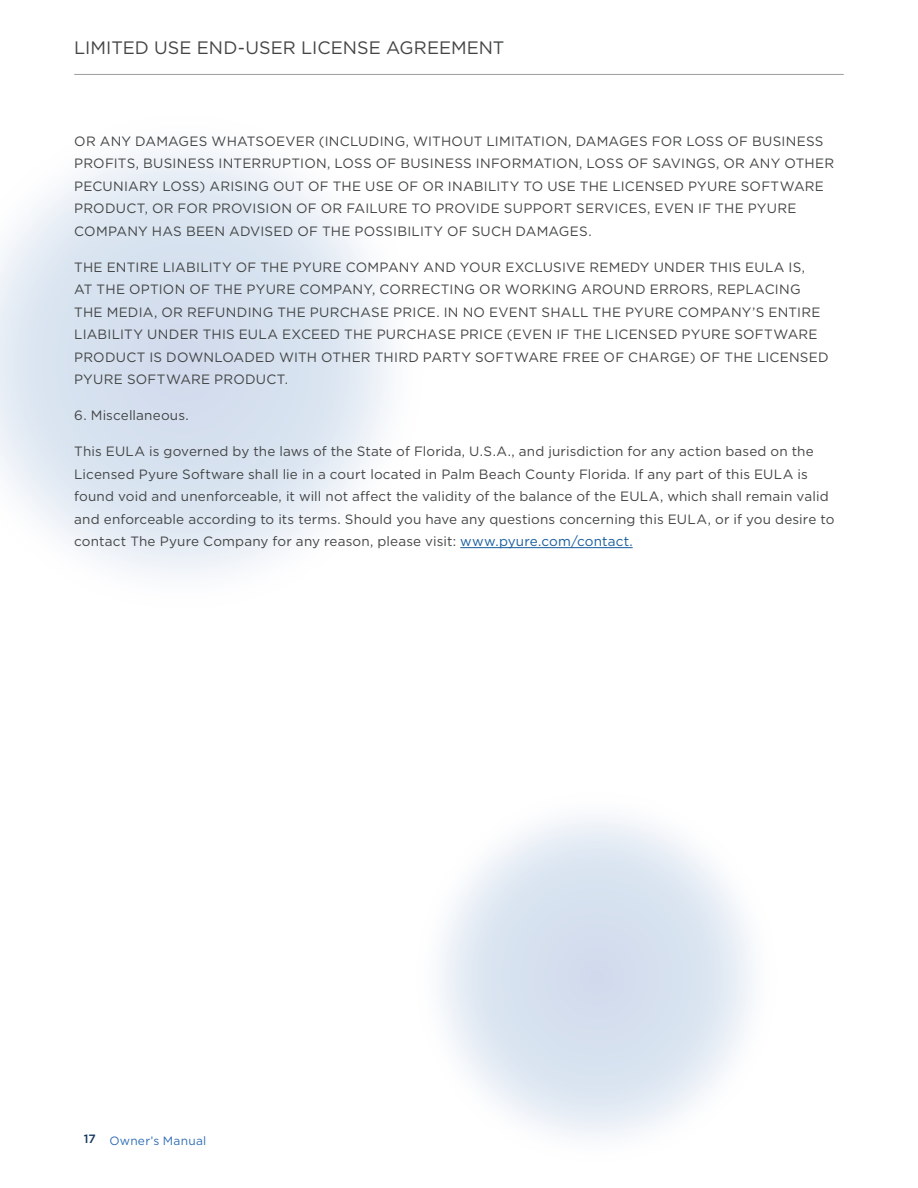
<style>
.page{position:relative;width:918px;height:1188px;background:#fff}
.page>*{position:absolute;margin:0;border:0;box-sizing:border-box;transform-origin:0 0}
.t1{font:18px "Gotham";color:#434545}
.Body_Copy{font:13.5px/22.5px "Gotham";letter-spacing:.015em;color:#434545}
.t2{font:12px "Gotham";letter-spacing:.02em;color:#306eb5}
.s1{color:#175d9e}
.s2{font-weight:500;color:#13355e}
</style>
<div class="page">
<svg style="left:0;top:149px;width:391px;height:426px"></svg>
<svg style="left:441px;top:817px;width:311px;height:320px"></svg>
<hr style="left:460px;top:547px;width:173px;height:1px;background:#175d9e">
<hr style="left:74px;top:74px;width:770px;height:1px;background:#9c9d9c">
<p class="t1" style="left:74px;top:36px;width:432px">LIMITED USE END-USER LICENSE AGREEMENT</p>
<p class="Body_Copy" style="left:74px;top:129px;width:761px">OR ANY DAMAGES WHATSOEVER (INCLUDING, WITHOUT LIMITATION, DAMAGES FOR LOSS OF BUSINESS PROFITS, BUSINESS INTERRUPTION, LOSS OF BUSINESS INFORMATION, LOSS OF SAVINGS, OR ANY OTHER PECUNIARY LOSS) ARISING OUT OF THE USE OF OR INABILITY TO USE THE LICENSED PYURE SOFTWARE PRODUCT, OR FOR PROVISION OF OR FAILURE TO PROVIDE SUPPORT SERVICES, EVEN IF THE PYURE COMPANY HAS BEEN ADVISED OF THE POSSIBILITY OF SUCH DAMAGES.</p>
<p class="Body_Copy" style="left:74px;top:255px;width:756px">THE ENTIRE LIABILITY OF THE PYURE COMPANY AND YOUR EXCLUSIVE REMEDY UNDER THIS EULA IS,<br>AT THE OPTION OF THE PYURE COMPANY, CORRECTING OR WORKING AROUND ERRORS, REPLACING THE MEDIA, OR REFUNDING THE PURCHASE PRICE. IN NO EVENT SHALL THE PYURE COMPANY’S ENTIRE LIABILITY UNDER THIS EULA EXCEED THE PURCHASE PRICE (EVEN IF THE LICENSED PYURE SOFTWARE PRODUCT IS DOWNLOADED WITH OTHER THIRD PARTY SOFTWARE FREE OF CHARGE) OF THE LICENSED PYURE SOFTWARE PRODUCT.</p>
<p class="Body_Copy" style="left:74px;top:404px;width:116px">6. Miscellaneous.</p>
<p class="Body_Copy" style="left:74px;top:440px;width:762px">This EULA is governed by the laws of the State of Florida, U.S.A., and jurisdiction for any action based on the Licensed Pyure Software shall lie in a court located in Palm Beach County Florida. If any part of this EULA is found void and unenforceable, it will not affect the validity of the balance of the EULA, which shall remain valid and enforceable according to its terms. Should you have any questions concerning this EULA, or if you desire to contact The Pyure Company for any reason, please visit: <span class="s1">www.pyure.com/contact.</span></p>
<p class="t2" style="left:84px;top:1133px;width:124px"><span class="s2">17</span> Owner’s Manual</p>
</div>
